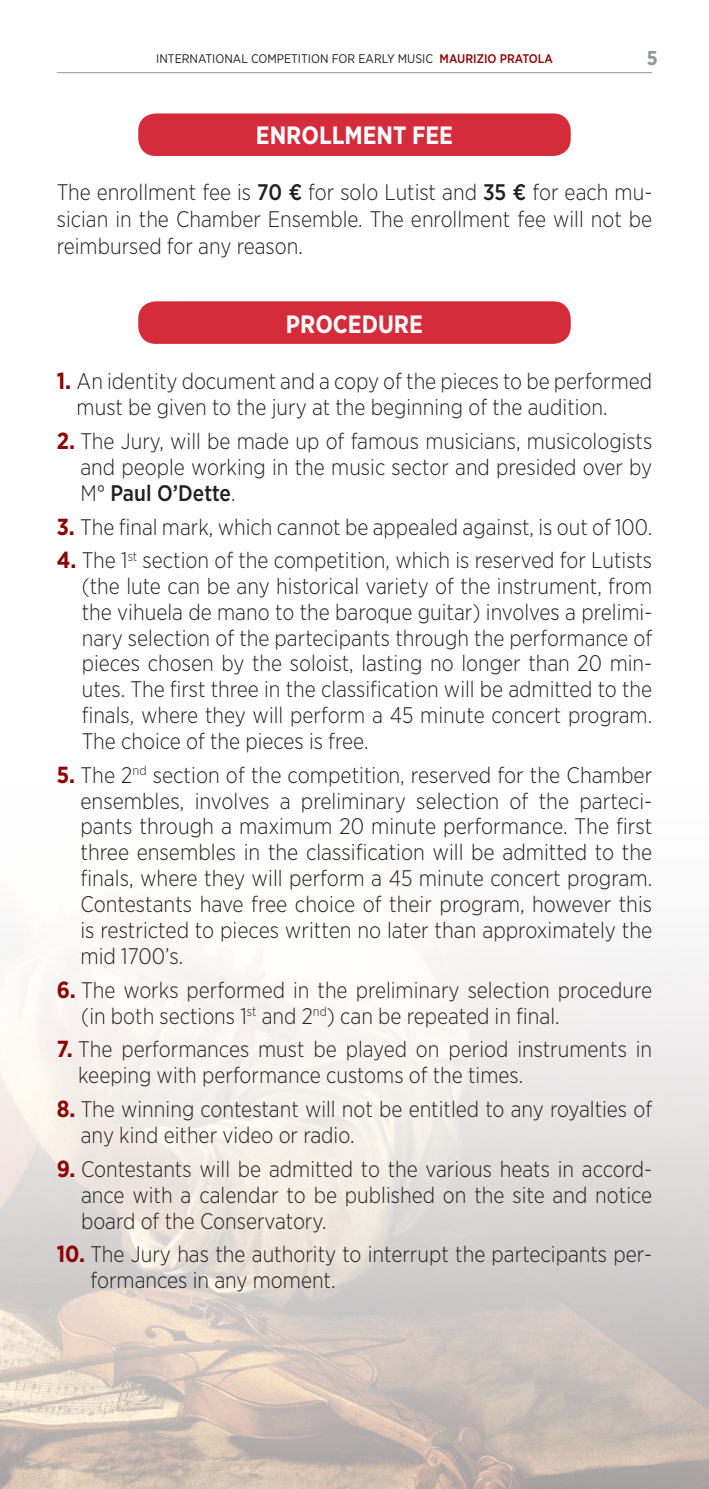
<style>
.page{position:relative;width:709px;height:1489px;background:#fff}
.page>*{position:absolute;margin:0;border:0;box-sizing:border-box;transform-origin:0 0}
.t1{font:700 25px "Gotham Narrow";color:#fff}
.t2{font:300 22.5px/26px "Gotham Narrow";color:#231f20;text-align:justify}
.t3{font:700 20px "Gotham Narrow";color:#939598}
.t4{font:12.5px "Gotham Narrow";color:#231f20}
.s1{font-weight:500;color:#8d0203}
.s2{font-weight:500}
.s3{font-weight:700;font-size:23.25px;color:#8d0203}
</style>
<div class="page">
<img style="left:0;top:956px;width:709px;height:532px">
<div style="left:138px;top:113px;width:432px;height:43px;background:#d42c3a;border-radius:17px"></div>
<div style="left:138px;top:301px;width:432px;height:43px;background:#d42c3a;border-radius:17px"></div>
<hr style="left:57px;top:72px;width:595px;height:1px;background:#939598">
<p class="t4" style="left:156px;top:51px;width:398px">INTERNATIONAL COMPETITION FOR EARLY MUSIC <span class="s1">MAURIZIO PRATOLA</span></p>
<p class="t3" style="left:646px;top:45px;width:12px">5</p>
<p class="t1" style="left:256px;top:119px;width:30px">ENROL</p>
<p class="t1" style="left:332px;top:119px;width:29px">LMENT</p>
<p class="t1" style="left:412px;top:119px;width:14px">FEE</p>
<p class="t2" style="left:57px;top:178px;width:597px;line-height:27px">The enrollment fee is <span class="s2">70 €</span> for solo Lutist and <span class="s2">35 €</span> for each mu&shy;sician in the Chamber Ensemble. The enrollment fee will not be reimbursed for any reason.</p>
<p class="t1" style="left:286px;top:308px;width:31px">PROCEDURE</p>
<p class="t2" style="left:77px;top:367px;width:577px;text-indent:-20px"><span class="s3">1.</span> An identity document and a copy of the pieces to be performed must be given to the jury at the beginning of the audition.</p>
<p class="t2" style="left:80px;top:427px;width:573px;text-indent:-24px"><span class="s3">2.</span> The Jury, will be made up of famous musicians, musicologists and people working in the music sector and presided over by M° <span class="s2">Paul O’Dette</span>.</p>
<p class="t2" style="left:57px;top:513px;width:597px"><span class="s3">3.</span> The final mark, which cannot be appealed against, is out of 100.</p>
<p class="t2" style="left:82px;top:547px;width:572px;text-indent:-25px"><span class="s3">4.</span> The 1<sup>st</sup> section of the competition, which is reserved for Lutists (the lute can be any historical variety of the instrument, from the vihuela de mano to the baroque guitar) involves a prelimi&shy;nary selection of the partecipants through the performance of pieces chosen by the soloist, lasting no longer than 20 min&shy;utes. The first three in the classification will be admitted to the finals, where they will perform a 45 minute concert program.<br>The choice of the pieces is free.</p>
<p class="t2" style="left:80px;top:761px;width:573px;text-indent:-24px"><span class="s3">5.</span> The 2<sup>nd</sup> section of the competition, reserved for the Chamber ensembles, involves a preliminary selection of the parteci&shy;pants through a maximum 20 minute performance. The first three ensembles in the classification will be admitted to the finals, where they will perform a 45 minute concert program.<br>Contestants have free choice of their program, however this is restricted to pieces written no later than approximately the mid 1700’s.</p>
<p class="t2" style="left:81px;top:976px;width:572px;text-indent:-25px"><span class="s3">6.</span> The works performed in the preliminary selection procedure (in both sections 1<sup>st</sup> and 2<sup>nd</sup>) can be repeated in final.</p>
<p class="t2" style="left:78px;top:1035px;width:575px;text-indent:-22px"><span class="s3">7.</span> The performances must be played on period instruments in keeping with performance customs of the times.</p>
<p class="t2" style="left:81px;top:1095px;width:573px;text-indent:-24px"><span class="s3">8.</span> The winning contestant will not be entitled to any royalties of any kind either video or radio.</p>
<p class="t2" style="left:81px;top:1155px;width:572px;text-indent:-24px"><span class="s3">9.</span> Contestants will be admitted to the various heats in accord&shy;ance with a calendar to be published on the site and notice board of the Conservatory.</p>
<p class="t2" style="left:90px;top:1241px;width:563px;text-indent:-34px"><span class="s3">10.</span> The Jury has the authority to interrupt the partecipants per&shy;formances in any moment.</p>
</div>
